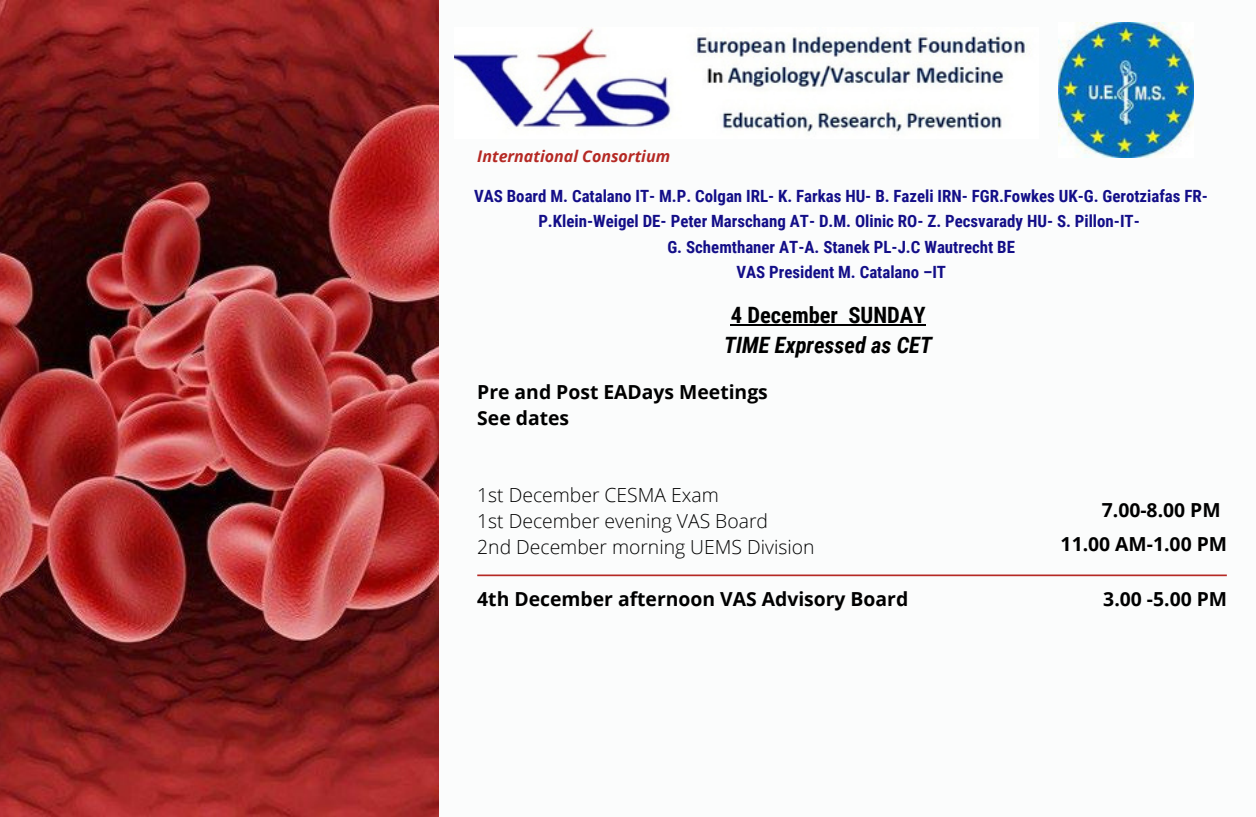
<style>
.page{position:relative;width:1256px;height:817px;background:#fbfcfc}
.page>*{position:absolute;margin:0;border:0;box-sizing:border-box;transform-origin:0 0}
.t1{font:italic 700 22.5px "Roboto Condensed";color:#000}
.t2{font:700 22.5px "Roboto Condensed";color:#000}
.t3{font:700 19.35px/25.9px "Open Sans";color:#000}
.t4{font:300 19.35px/25.9px "Open Sans";color:#000}
.t5{font:700 16.88px/25.2px "Roboto Condensed";color:#130e88;text-align:center}
.t6{font:italic 700 15.97px "Open Sans";color:#b52924}
</style>
<div class="page">
<img style="left:0;top:0;width:439px;height:817px">
<img style="left:454px;top:28px;width:571px;height:104px">
<img style="left:1058px;top:23px;width:135px;height:135px">
<hr style="left:731px;top:324px;width:107px;height:2px;background:#000">
<svg style="left:838px;top:324px;width:10px;height:2px"></svg>
<hr style="left:848px;top:324px;width:77px;height:2px;background:#000">
<hr style="left:477px;top:574px;width:749px;height:2px;background:#b52924">
<p class="t6" style="left:477px;top:145px;width:194px">International Consortium</p>
<p class="t5" style="left:474px;top:184px;width:735px">VAS Board M. Catalano IT- M.P. Colgan IRL- K. Farkas HU- B. Fazeli IRN- FGR.Fowkes UK-G. Gerotziafas FR-P.Klein-Weigel DE- Peter Marschang AT- D.M. Olinic RO- Z. Pecsvarady HU- S. Pillon-IT-<br>G. Schemthaner AT-A. Stanek PL-J.C Wautrecht BE<br>VAS President M. Catalano –IT</p>
<h1 class="t2" style="left:731px;top:302px;width:196px">4 December SUNDAY</h1>
<h1 class="t1" style="left:724px;top:332px;width:209px">TIME Expressed as CET</h1>
<p class="t3" style="left:477px;top:379px;width:292px">Pre and Post EADays Meetings<br>See dates</p>
<p class="t4" style="left:477px;top:482px;width:339px">1st December CESMA Exam<br>1st December evening VAS Board<br>2nd December morning UEMS Division</p>
<p class="t3" style="left:477px;top:585px;width:432px">4th December afternoon VAS Advisory Board</p>
<p class="t3" style="left:1103px;top:585px;width:125px">3.00 -5.00 PM</p>
<p class="t3" style="left:1101px;top:497px;width:120px">7.00-8.00 PM</p>
<p class="t3" style="left:1060px;top:531px;width:168px">11.00 AM-1.00 PM</p>
</div>
